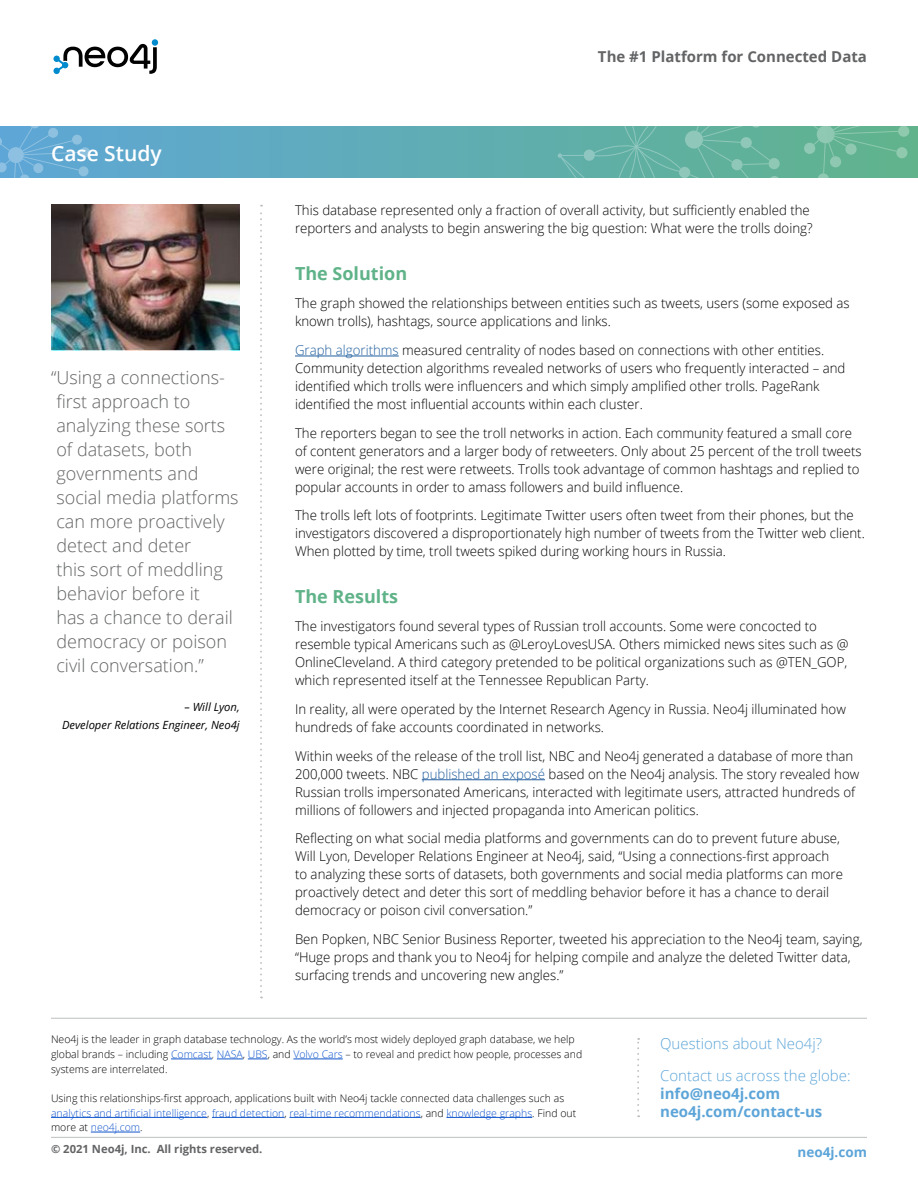
<style>
.page{position:relative;width:918px;height:1188px;background:#fff}
.page>*{position:absolute;margin:0;border:0;box-sizing:border-box;transform-origin:0 0}
.t1{font:600 21px "Open Sans";color:#fff}
.t2{font:300 18px/24px "Open Sans";color:#636466}
.t3{font:700 18px "Open Sans";color:#60b389}
.t4{font:300 15px/31.5px "Open Sans";color:#5da5d8}
.t5{font:700 15px/18px "Open Sans";color:#5da5d8}
.t6{font:700 15px "Open Sans";color:#636466}
.t7{font:300 13.5px/18px "Open Sans";color:#000}
.t8{font:700 13.5px "Open Sans";color:#5da5d8}
.t9{font:italic 11.25px/18px "Open Sans";color:#000;text-align:right}
.t10{font:700 11.25px "Open Sans";color:#636466}
.t11{font:300 10.5px/14.7px "Open Sans";color:#000}
.s1{color:#215e9e}
.s2{color:#15c}
.s3{color:#42494f}
.s4{color:#fff}
</style>
<div class="page">
<svg style="left:81px;top:127px;width:837px;height:50px;background:#5fabba"></svg>
<div style="left:804px;top:143px;width:11px;height:11px;background:#8fc8b4;border-radius:50%"></div>
<svg style="left:558px;top:127px;width:222px;height:50px;background:#65b2a3"></svg>
<svg style="left:808px;top:127px;width:101px;height:50px;background:#68b696"></svg>
<div style="left:80px;top:147px;width:10px;height:10px;background:#8dc1de;border-radius:50%"></div>
<svg style="left:79px;top:166px;width:10px;height:10px"></svg>
<svg style="left:0;top:127px;width:81px;height:50px;background:#67abd5"></svg>
<hr style="left:51px;top:1137px;width:816px;height:1px;background:#bcbec0">
<hr style="left:51px;top:1018px;width:816px;height:1px;background:#bcbec0">
<svg style="left:260px;top:205px;width:2px;height:793px"></svg>
<svg style="left:637px;top:1038px;width:2px;height:79px"></svg>
<div style="left:152px;top:39px;width:6px;height:7px;background:#008bce;border-radius:50%"></div>
<svg style="left:53px;top:43px;width:104px;height:31px"></svg>
<hr style="left:171px;top:1059px;width:41px;height:1px;background:#15c">
<svg style="left:217px;top:1059px;width:51px;height:1px"></svg>
<hr style="left:293px;top:1059px;width:50px;height:1px;background:#15c">
<hr style="left:51px;top:1117px;width:156px;height:1px;background:#15c">
<hr style="left:212px;top:1117px;width:72px;height:1px;background:#15c">
<hr style="left:289px;top:1117px;width:132px;height:1px;background:#15c">
<hr style="left:446px;top:1117px;width:86px;height:1px;background:#15c">
<hr style="left:91px;top:1132px;width:49px;height:1px;background:#15c">
<hr style="left:295px;top:356px;width:104px;height:1px;background:#215e9e">
<hr style="left:422px;top:779px;width:123px;height:1px;background:#215e9e">
<img style="left:51px;top:205px;width:189px;height:145px">
<h1 class="t1" style="left:51px;top:139px;width:112px">Case Study</h1>
<p class="t2" style="left:51px;top:365px;width:189px">“Using a connections&shy;first approach to analyzing these sorts of datasets, both governments and social media platforms can more proactively detect and deter<br>this sort of meddling behavior before it<br>has a chance to derail democracy or poison civil conversation.”</p>
<p class="t9" style="left:62px;top:698px;width:179px">– Will Lyon,<br>Developer Relations Engineer, Neo4j</p>
<p class="t6" style="left:598px;top:46px;width:270px">The #1 Platform for Connected Data</p>
<p class="t7" style="left:295px;top:201px;width:519px">This database represented only a fraction of overall activity, but sufficiently enabled the reporters and analysts to begin answering the big question: What were the trolls doing?</p>
<h2 class="t3" style="left:295px;top:260px;width:114px">The Solution</h2>
<p class="t7" style="left:295px;top:294px;width:556px">The graph showed the relationships between entities such as tweets, users (some exposed as known trolls), hashtags, source applications and links.</p>
<p class="t7" style="left:295px;top:341px;width:552px"><span class="s1">Graph algorithms</span> measured centrality of nodes based on connections with other entities.<br>Community detection algorithms revealed networks of users who frequently interacted – and identified which trolls were influencers and which simply amplified other trolls. PageRank identified the most influential accounts within each cluster.</p>
<p class="t7" style="left:295px;top:423px;width:568px">The reporters began to see the troll networks in action. Each community featured a small core of content generators and a larger body of retweeters. Only about 25 percent of the troll tweets were original; the rest were retweets. Trolls took advantage of common hashtags and replied to popular accounts in order to amass followers and build influence.</p>
<p class="t7" style="left:295px;top:506px;width:571px">The trolls left lots of footprints. Legitimate Twitter users often tweet from their phones, but the investigators discovered a disproportionately high number of tweets from the Twitter web client.<br>When plotted by time, troll tweets spiked during working hours in Russia.</p>
<h2 class="t3" style="left:295px;top:584px;width:105px">The Results</h2>
<p class="t7" style="left:295px;top:617px;width:555px">The investigators found several types of Russian troll accounts. Some were concocted to resemble typical Americans such as @LeroyLovesUSA. Others mimicked news sites such as @ OnlineCleveland. A third category pretended to be political organizations such as @TEN_GOP, which represented itself at the Tennessee Republican Party.</p>
<p class="t7" style="left:295px;top:700px;width:552px">In reality, all were operated by the Internet Research Agency in Russia. Neo4j illuminated how hundreds of fake accounts coordinated in networks.</p>
<p class="t7" style="left:295px;top:746px;width:566px">Within weeks of the release of the troll list, NBC and Neo4j generated a database of more than 200,000 tweets. NBC <span class="s1">published an exposé</span> based on the Neo4j analysis. The story revealed how Russian trolls impersonated Americans, interacted with legitimate users, attracted hundreds of millions of followers and injected propaganda into American politics.</p>
<p class="t7" style="left:295px;top:829px;width:549px">Reflecting on what social media platforms and governments can do to prevent future abuse, Will Lyon, Developer Relations Engineer at Neo4j, said, “Using a connections-first approach to analyzing these sorts of datasets, both governments and social media platforms can more proactively detect and deter this sort of meddling behavior before it has a chance to derail democracy or poison civil conversation.”</p>
<p class="t7" style="left:295px;top:930px;width:569px">Ben Popken, NBC Senior Business Reporter, tweeted his appreciation to the Neo4j team, saying, “Huge props and thank you to Neo4j for helping compile and analyze the deleted Twitter data, surfacing trends and uncovering new angles.”</p>
<p class="t11" style="left:51px;top:1032px;width:533px">Neo4j is the leader in graph database technology. As the world’s most widely deployed graph database, we help global brands – including <span class="s2">Comcast</span><span class="s3">,</span> <span class="s2">NASA</span>, <span class="s2">UBS</span>, and <span class="s2">Volvo Cars</span> – to reveal and predict how people, processes and systems are interrelated.</p>
<p class="t11" style="left:51px;top:1091px;width:527px">Using this relationships-first approach, applications built with Neo4j tackle connected data challenges such as <span class="s2">analytics and artificial intelligence</span>, <span class="s2">fraud detection</span>, <span class="s2">real-time recommendations</span>, and <span class="s2">knowledge graphs</span>. Find out more at <span class="s2">neo4j.com</span>.</p>
<p class="t10" style="left:51px;top:1141px;width:213px">© 2021 Neo4j, Inc. All rights reserved.</p>
<p class="t4" style="left:660px;top:1028px;width:192px">Questions about Neo4j?<br>Contact us across the globe:</p>
<p class="t5" style="left:660px;top:1084px;width:164px">info@neo4j.com neo4j.com/contact-us</p>
<p class="t8" style="left:759px;top:1143px;width:109px"><span class="s4">www.</span>neo4j.com</p>
</div>
